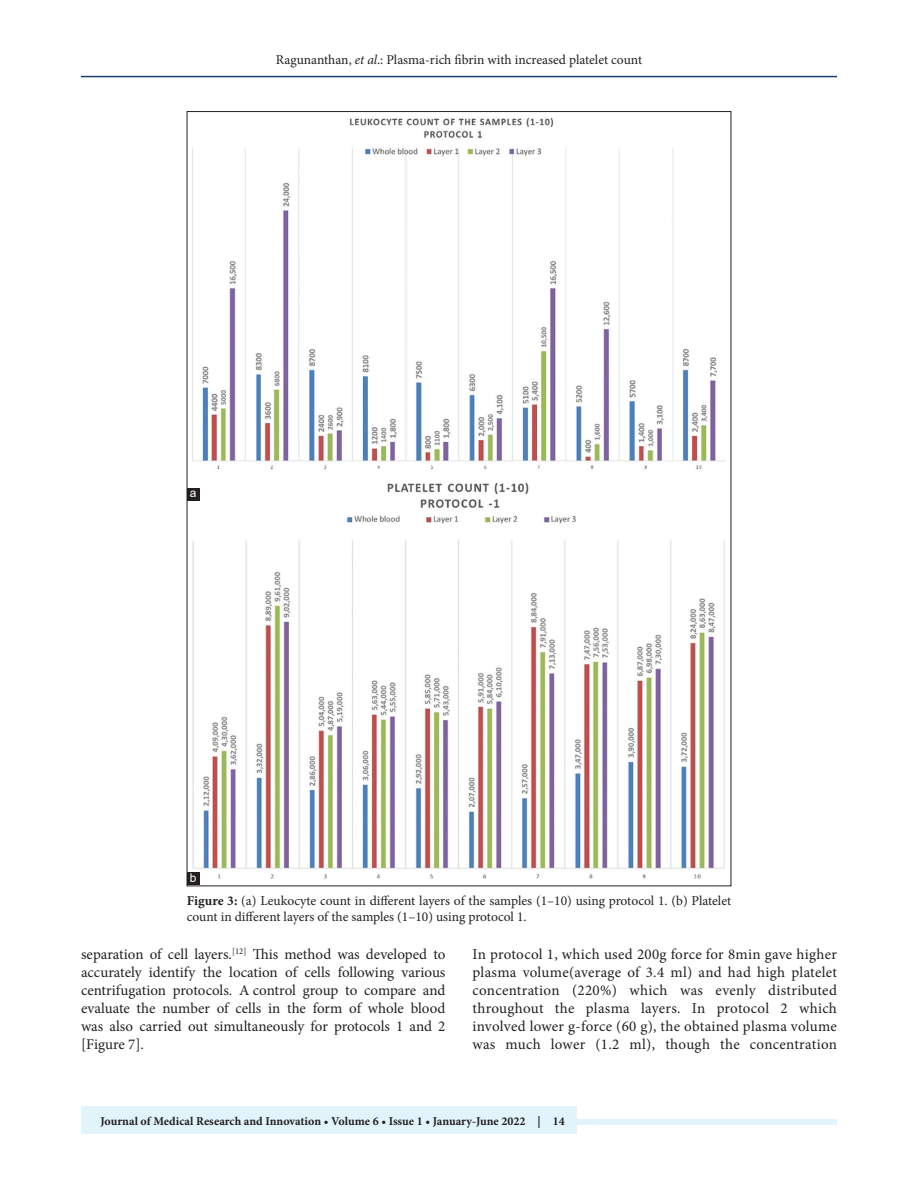
<style>
.page{position:relative;width:918px;height:1188px;background:#fff}
.page>*{position:absolute;margin:0;border:0;box-sizing:border-box;transform-origin:0 0}
.TX{font:15px/18px "Minion Pro";letter-spacing:.005em;color:#231f20;text-align:justify}
.FGC{font:13.5px/16.5px "Minion Pro";color:#231f20}
.t1{font:700 12px "Minion Pro";color:#231f20}
.LABEL{font:12px "Arial";color:#fff}
.s1{font-style:italic}
.s2{font-weight:700}
</style>
<div class="page">
<hr style="left:81px;top:76px;width:756px;height:1px;background:#164077">
<div style="left:81px;top:1119px;width:756px;height:6px;background:#e1f4fc"></div>
<div style="left:81px;top:1106px;width:496px;height:28px;background:#e1f4fc"></div>
<img style="left:192px;top:117px;width:534px;height:762px">
<div style="left:187px;top:488px;width:13px;height:13px;background:#231f20"></div>
<div style="left:187px;top:872px;width:13px;height:13px;background:#231f20"></div>
<p class="FGC" style="left:276px;top:51px;width:368px">Ragunanthan, <span class="s1">et al</span>.: Plasma-rich fibrin with increased platelet count</p>
<p class="LABEL" style="left:190px;top:485px;width:8px">a</p>
<p class="LABEL" style="left:190px;top:869px;width:8px">b</p>
<p class="FGC" style="left:187px;top:892px;width:546px"><span class="s2">Figure 3:</span> (a) Leukocyte count in different layers of the samples (1–10) using protocol 1. (b) Platelet count in different layers of the samples (1–10) using protocol 1.</p>
<p class="TX" style="left:81px;top:946px;width:366px">separation of cell layers.<sup>[12]</sup> This method was developed to accurately identify the location of cells following various centrifugation protocols. A control group to compare and evaluate the number of cells in the form of whole blood was also carried out simultaneously for protocols 1 and 2 [Figure 7].</p>
<p class="TX" style="left:472px;top:946px;width:366px">In protocol 1, which used 200g force for 8min gave higher plasma volume(average of 3.4 ml) and had high platelet concentration (220%) which was evenly distributed throughout the plasma layers. In protocol 2 which involved lower g-force (60 g), the obtained plasma volume was much lower (1.2 ml), though the concentration</p>
<p class="t1" style="left:100px;top:1113px;width:466px">Journal of Medical Research and Innovation • Volume 6 • Issue 1 • January-June 2022 | 14</p>
</div>
